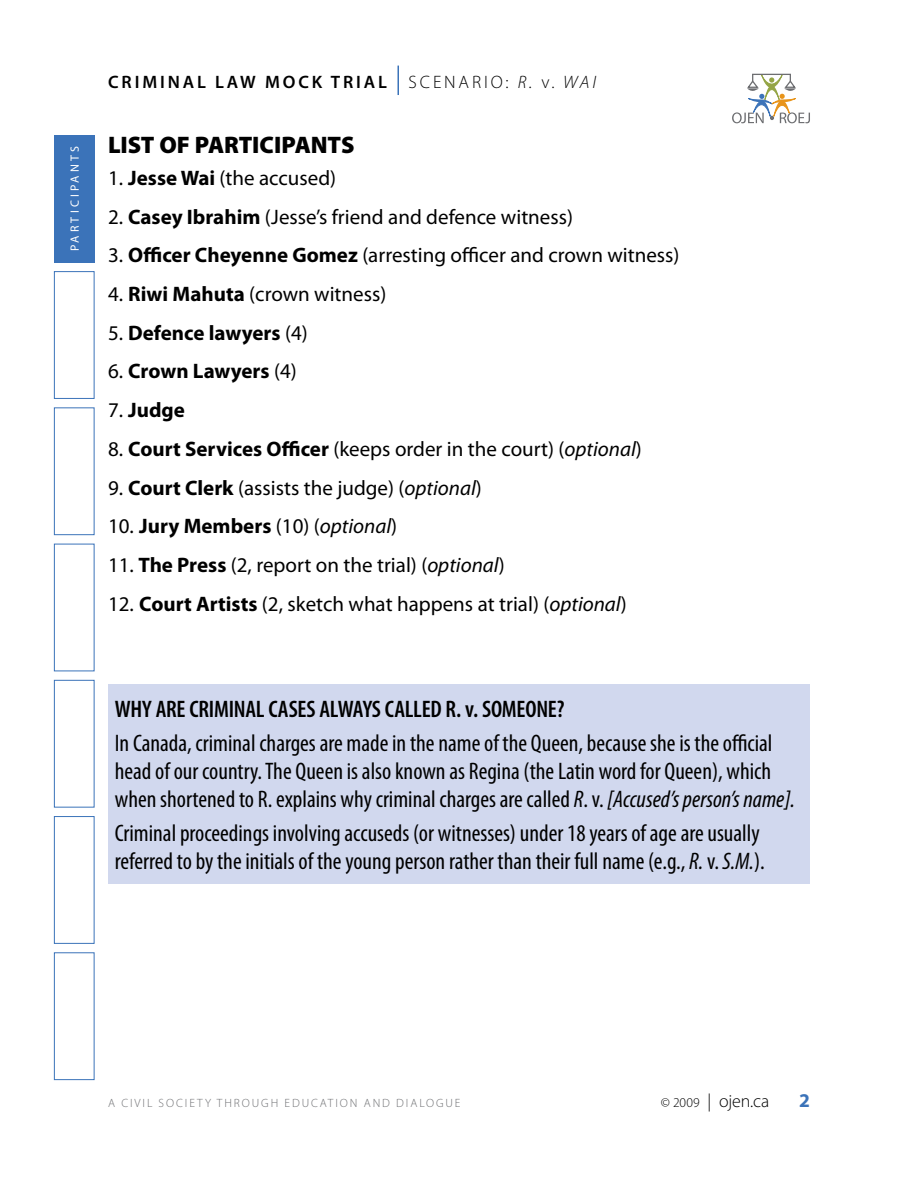
<style>
.page{position:relative;width:918px;height:1188px;background:#fff}
.page>*{position:absolute;margin:0;border:0;box-sizing:border-box;transform-origin:0 0}
.t1{font:condensed 24px/27.8px "Myriad Pro";color:#000}
.t2{font:600 condensed 24px "Myriad Pro";letter-spacing:-.01em;color:#000}
.t3{font:900 24px "Myriad Pro";letter-spacing:-.01em;color:#000}
.t4{font:21px "Myriad Pro";color:#000}
.t5{font:700 21px "Myriad Pro";color:#000}
.t6{font:700 19.5px "Myriad Pro";color:#3b73b9}
.t7{font:600 18px "Myriad Pro";letter-spacing:.16em;color:#000}
.t8{font:300 18px "Myriad Pro";color:#000}
.t9{font:300 12px "Myriad Pro";letter-spacing:.16em;color:#6d6e71}
.t10{font:12px "Myriad Pro";letter-spacing:.23em;color:#fff}
.s1{font-weight:300}
.s2{font-weight:300;font-style:italic}
.s3{font-weight:700}
.s4{font-weight:400}
.s5{font-style:italic}
.s6{font-weight:400;font-style:italic}
.s7{font-size:13.5px}
</style>
<div class="page">
<svg style="left:732px;top:74px;width:78px;height:50px"></svg>
<div style="left:54px;top:135px;width:40px;height:128px;background:#3b73b9"></div>
<div style="left:54px;top:271px;width:40px;height:128px;border:1px solid #3b73b9"></div>
<div style="left:54px;top:407px;width:40px;height:128px;border:1px solid #3b73b9"></div>
<div style="left:54px;top:544px;width:40px;height:127px;border:1px solid #3b73b9"></div>
<div style="left:54px;top:680px;width:40px;height:128px;border:1px solid #3b73b9"></div>
<div style="left:54px;top:816px;width:40px;height:128px;border:1px solid #3b73b9"></div>
<div style="left:54px;top:952px;width:40px;height:128px;border:1px solid #3b73b9"></div>
<svg style="left:398px;top:66px;width:1px;height:29px"></svg>
<div style="left:108px;top:684px;width:702px;height:200px;background:#d1d8ee"></div>
<p class="t10" style="left:67px;top:251px;width:107px;rotate:-90deg">participants</p>
<p class="t7" style="left:108px;top:70px;width:489px">CRIMINAL LAW MOC K TRIAL <span class="s1">SCENA RIO:</span> <span class="s2">R.</span> <span class="s1">V.</span> <span class="s2">Wai</span></p>
<p class="t3" style="left:108px;top:129px;width:248px">LIST OF PARTICIPANTS</p>
<p class="t4" style="left:108px;top:165px;width:230px">1. <span class="s3">Jesse Wai</span> (the accused)</p>
<p class="t4" style="left:108px;top:204px;width:467px">2. <span class="s3">Casey Ibrahim</span> (Jesse’s friend and defence witness)</p>
<p class="t4" style="left:108px;top:242px;width:573px">3. <span class="s3">Officer Cheyenne Gomez</span> (arresting officer and crown witness)</p>
<p class="t4" style="left:108px;top:281px;width:280px">4. <span class="s3">Riwi Mahuta</span> (crown witness)</p>
<p class="t5" style="left:108px;top:319px;width:201px"><span class="s4">5.</span> Defence lawyers <span class="s4">(4)</span></p>
<p class="t5" style="left:108px;top:358px;width:190px"><span class="s4">6.</span> Crown Lawyers <span class="s4">(4)</span></p>
<p class="t5" style="left:108px;top:396px;width:79px"><span class="s4">7.</span> Judge</p>
<p class="t4" style="left:108px;top:436px;width:535px">8. <span class="s3">Court Services Officer</span> (keeps order in the court) (<span class="s5">optional</span>)</p>
<p class="t4" style="left:108px;top:475px;width:375px">9. <span class="s3">Court Clerk</span> (assists the judge) (<span class="s5">optional</span>)</p>
<p class="t5" style="left:108px;top:513px;width:291px"><span class="s4">10.</span> Jury Members <span class="s4">(10) (</span><span class="s6">optional</span><span class="s4">)</span></p>
<p class="t4" style="left:108px;top:552px;width:398px">11. <span class="s3">The Press</span> (2, report on the trial) (<span class="s5">optional</span>)</p>
<p class="t4" style="left:108px;top:591px;width:520px">12. <span class="s3">Court Artists</span> (2, sketch what happens at trial) (<span class="s5">optional</span>)</p>
<p class="t2" style="left:115px;top:694px;width:451px">WHY ARE CRIMINAL CASES ALWAYS CALLED R. V. SOMEONE?</p>
<p class="t1" style="left:115px;top:729px;width:682px">In Canada, criminal charges are made in the name of the Queen, because she is the official head of our country. The Queen is also known as Regina (the Latin word for Queen), which when shortened to R. explains why criminal charges are called <span class="s5">R</span>. v. <span class="s5">[Accused’s person’s name].</span></p>
<p class="t1" style="left:115px;top:819px;width:652px">Criminal proceedings involving accuseds (or witnesses) under 18 years of age are usually referred to by the initials of the young person rather than their full name (e.g., <span class="s5">R.</span> v. <span class="s5">S.M.</span>).</p>
<p class="t9" style="left:108px;top:1096px;width:354px">A CIVIL SOCIETY THROUGH EDUCATION A ND DIA LOGUE</p>
<p class="t8" style="left:661px;top:1090px;width:110px"><span class="s7">© 2009</span> | OJEN.CA</p>
<p class="t6" style="left:799px;top:1088px;width:12px">2</p>
</div>
